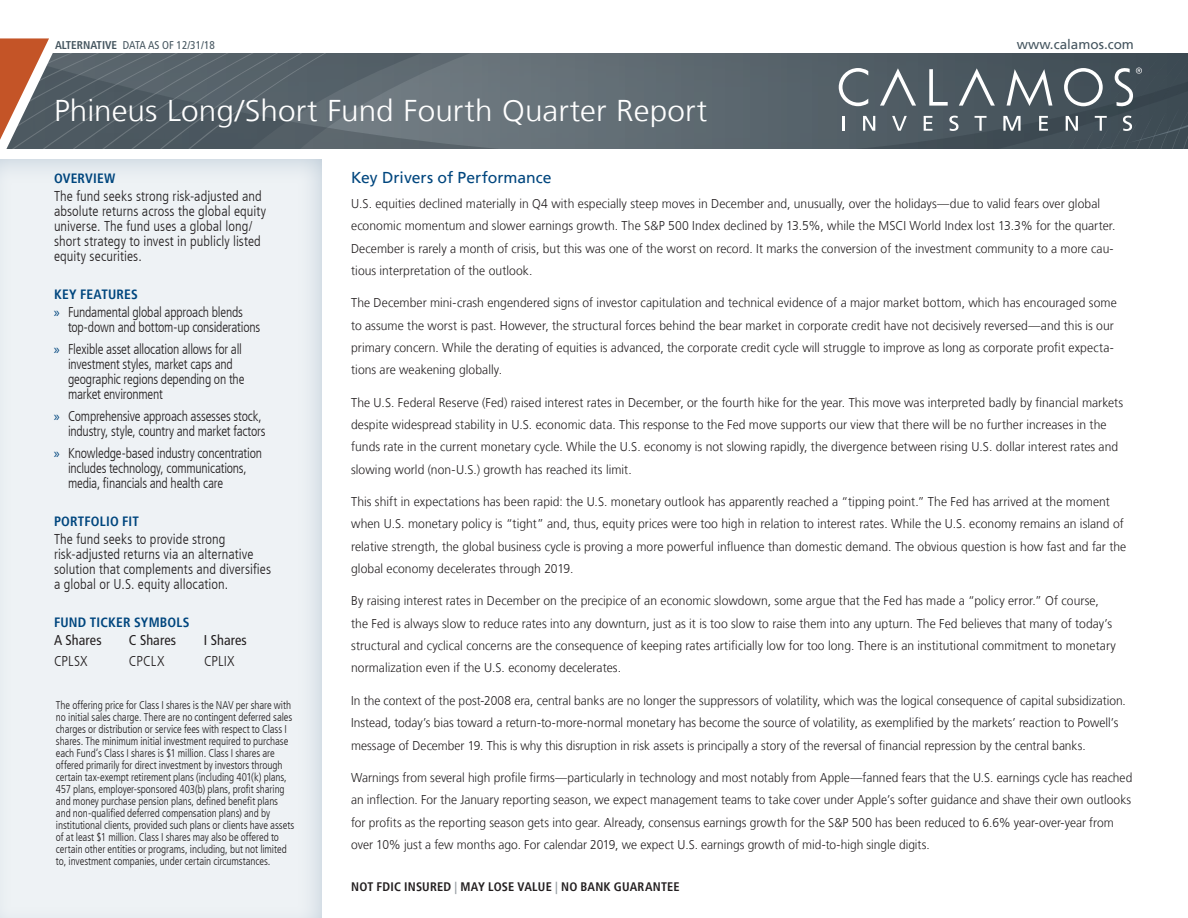
<style>
.page{position:relative;width:1188px;height:918px;background:#fff}
.page>*{position:absolute;margin:0;border:0;box-sizing:border-box;transform-origin:0 0}
.t1{font:300 30px "Frutiger LT";letter-spacing:.005em;color:#fff;scale:1.05 1}
.t2{font:15.75px "Frutiger LT";color:#00467e}
.t3{font:300 condensed 14.25px/15px "Frutiger LT";letter-spacing:-.01em;color:#231f20;scale:.95 1}
.t4{font:300 condensed 14.25px/15px "Frutiger LT";letter-spacing:-.01em;color:#231f20}
.t5{font:condensed 14.25px "Frutiger LT";letter-spacing:.005em;color:#231f20}
.t6{font:700 condensed 13.5px "Frutiger LT";letter-spacing:.015em;color:#00467e}
.t7{font:13.5px "Frutiger LT";color:#45555f}
.t8{font:300 12.75px/22.4px "Frutiger LT";letter-spacing:.005em;color:#231f20;scale:.95 1}
.t9{font:300 12.75px/22.4px "Frutiger LT";letter-spacing:.005em;color:#231f20;scale:.94 1}
.t10{font:700 condensed 12.3px "Frutiger LT";letter-spacing:.015em;color:#231f20}
.t11{font:300 condensed 11.25px/12px "Frutiger LT";letter-spacing:-.005em;color:#231f20}
.t12{font:condensed 11.25px "Frutiger LT";color:#45555f}
.s1{font-weight:700}
.s2{font-family:"Myriad Pro";font-weight:400;font-stretch:normal;color:#00467e}
.s3{color:#00467e}
.s4{color:#959ca1}
</style>
<div class="page">
<svg style="left:628px;top:54px;width:375px;height:94px;background:#556169"></svg>
<div style="left:0;top:153px;width:323px;height:765px;background:#eef2f5"></div>
<svg style="left:0;top:38px;width:628px;height:111px;background:#777c81"></svg>
<svg style="left:929px;top:69px;width:19px;height:37px"></svg>
<svg style="left:880px;top:68px;width:36px;height:38px"></svg>
<svg style="left:959px;top:68px;width:36px;height:38px"></svg>
<svg style="left:839px;top:68px;width:29px;height:38px"></svg>
<hr style="left:842px;top:116px;width:3px;height:15px;background:#fff">
<svg style="left:863px;top:116px;width:12px;height:15px"></svg>
<svg style="left:892px;top:116px;width:15px;height:15px"></svg>
<svg style="left:924px;top:116px;width:8px;height:15px"></svg>
<svg style="left:949px;top:116px;width:10px;height:15px"></svg>
<svg style="left:975px;top:116px;width:12px;height:15px"></svg>
<svg style="left:1003px;top:54px;width:185px;height:94px;background:#505c64"></svg>
<p class="t12" style="left:55px;top:39px;width:161px"><span class="s1">ALTERNATIVE</span> DATA AS OF 12/31/18</p>
<h1 class="t1" style="left:54px;top:93px;width:624px">Phineus Long/Short Fund Fourth Quarter Report</h1>
<p class="t7" style="left:1017px;top:36px;width:119px">www.calamos.com</p>
<p class="t6" style="left:54px;top:170px;width:63px">OVERVIEW</p>
<p class="t4" style="left:54px;top:189px;width:214px">The fund seeks strong risk-adjusted and absolute returns across the global equity universe. The fund uses a global long/ short strategy to invest in publicly listed equity securities.</p>
<p class="t6" style="left:54px;top:286px;width:85px">KEY FEATURES</p>
<p class="t3" style="left:68px;top:305px;width:204px;text-indent:-14px"><span class="s2">»</span><span class="s3">»</span> Fundamental global approach blends top-down and bottom-up considerations</p>
<p class="t3" style="left:68px;top:342px;width:187px;text-indent:-14px"><span class="s2">»</span><span class="s3">»</span> Flexible asset allocation allows for all investment styles, market caps and geographic regions depending on the market environment</p>
<p class="t3" style="left:54px;top:409px;width:224px;text-align:right"><span class="s2">»</span><span class="s3">»</span> Comprehensive approach assesses stock, industry, style, country and market factors</p>
<p class="t3" style="left:68px;top:445px;width:206px;text-indent:-14px"><span class="s2">»</span><span class="s3">»</span> Knowledge-based industry concentration includes technology, communications, media, financials and health care</p>
<p class="t6" style="left:54px;top:513px;width:87px">PORTFOLIO FIT</p>
<p class="t4" style="left:54px;top:532px;width:219px">The fund seeks to provide strong risk-adjusted returns via an alternative solution that complements and diversifies a global or U.S. equity allocation.</p>
<p class="t6" style="left:54px;top:615px;width:137px">FUND TICKER SYMBOLS</p>
<p class="t5" style="left:54px;top:632px;width:49px">A Shares</p>
<p class="t5" style="left:129px;top:632px;width:49px">C Shares</p>
<p class="t5" style="left:204px;top:632px;width:44px">I Shares</p>
<p class="t4" style="left:54px;top:654px;width:35px">CPLSX</p>
<p class="t4" style="left:129px;top:654px;width:37px">CPCLX</p>
<p class="t4" style="left:204px;top:654px;width:32px">CPLIX</p>
<p class="t11" style="left:56px;top:700px;width:240px">The offering price for Class I shares is the NAV per share with no initial sales charge. There are no contingent deferred sales charges or distribution or service fees with respect to Class I shares. The minimum initial investment required to purchase each Fund’s Class I shares is $1 million. Class I shares are offered primarily for direct investment by investors through certain tax-exempt retirement plans (including 401(k) plans, 457 plans, employer-sponsored 403(b) plans, profit sharing and money purchase pension plans, defined benefit plans and non-qualified deferred compensation plans) and by institutional clients, provided such plans or clients have assets of at least $1 million. Class I shares may also be offered to certain other entities or programs, including, but not limited to, investment companies, under certain circumstances.</p>
<p class="t2" style="left:351px;top:168px;width:202px">Key Drivers of Performance</p>
<p class="t8" style="left:351px;top:192px;width:806px">U.S. equities declined materially in Q4 with especially steep moves in December and, unusually, over the holidays—due to valid fears over global economic momentum and slower earnings growth. The S&amp;P 500 Index declined by 13.5%, while the MSCI World Index lost 13.3% for the quarter.<br>December is rarely a month of crisis, but this was one of the worst on record. It marks the conversion of the investment community to a more cau&shy;tious interpretation of the outlook.</p>
<p class="t8" style="left:351px;top:292px;width:808px">The December mini-crash engendered signs of investor capitulation and technical evidence of a major market bottom, which has encouraged some to assume the worst is past. However, the structural forces behind the bear market in corporate credit have not decisively reversed—and this is our primary concern. While the derating of equities is advanced, the corporate credit cycle will struggle to improve as long as corporate profit expecta&shy;tions are weakening globally.</p>
<p class="t8" style="left:351px;top:391px;width:814px">The U.S. Federal Reserve (Fed) raised interest rates in December, or the fourth hike for the year. This move was interpreted badly by financial markets despite widespread stability in U.S. economic data. This response to the Fed move supports our view that there will be no further increases in the funds rate in the current monetary cycle. While the U.S. economy is not slowing rapidly, the divergence between rising U.S. dollar interest rates and slowing world (non-U.S.) growth has reached its limit.</p>
<p class="t8" style="left:351px;top:491px;width:818px">This shift in expectations has been rapid: the U.S. monetary outlook has apparently reached a “tipping point.” The Fed has arrived at the moment when U.S. monetary policy is “tight” and, thus, equity prices were too high in relation to interest rates. While the U.S. economy remains an island of relative strength, the global business cycle is proving a more powerful influence than domestic demand. The obvious question is how fast and far the global economy decelerates through 2019.</p>
<p class="t8" style="left:351px;top:590px;width:807px">By raising interest rates in December on the precipice of an economic slowdown, some argue that the Fed has made a “policy error.” Of course, the Fed is always slow to reduce rates into any downturn, just as it is too slow to raise them into any upturn. The Fed believes that many of today’s structural and cyclical concerns are the consequence of keeping rates artificially low for too long. There is an institutional commitment to monetary normalization even if the U.S. economy decelerates.</p>
<p class="t9" style="left:351px;top:689px;width:826px">In the context of the post-2008 era, central banks are no longer the suppressors of volatility, which was the logical consequence of capital subsidization.<br>Instead, today’s bias toward a return-to-more-normal monetary has become the source of volatility, as exemplified by the markets’ reaction to Powell’s message of December 19. This is why this disruption in risk assets is principally a story of the reversal of financial repression by the central banks.</p>
<p class="t9" style="left:351px;top:766px;width:833px">Warnings from several high profile firms—particularly in technology and most notably from Apple—fanned fears that the U.S. earnings cycle has reached an inflection. For the January reporting season, we expect management teams to take cover under Apple’s softer guidance and shave their own outlooks for profits as the reporting season gets into gear. Already, consensus earnings growth for the S&amp;P 500 has been reduced to 6.6% year-over-year from over 10% just a few months ago. For calendar 2019, we expect U.S. earnings growth of mid-to-high single digits.</p>
<p class="t10" style="left:351px;top:880px;width:330px">NOT FDIC INSURED <span class="s4">|</span> MAY LOSE VALUE <span class="s4">|</span> NO BANK GUARANTEE</p>
</div>
